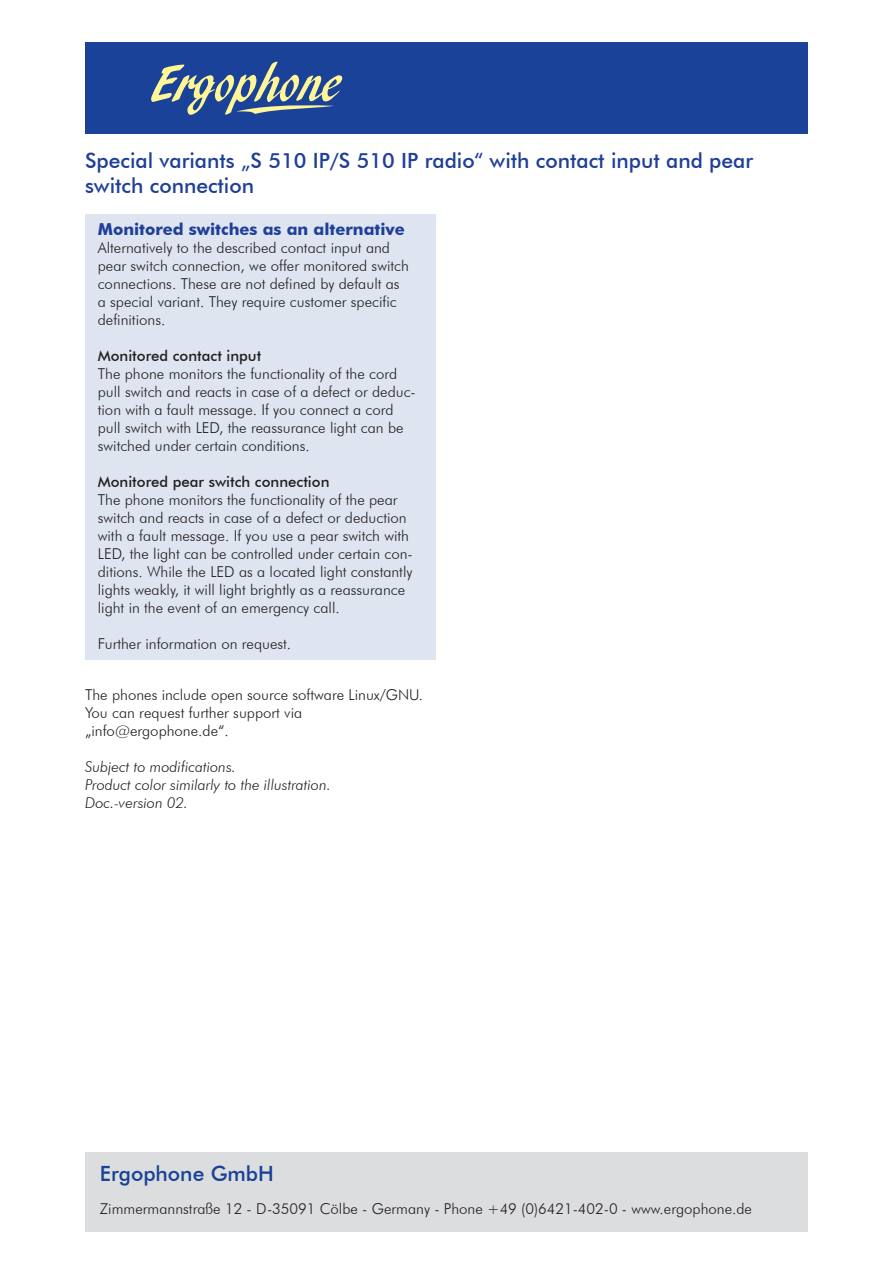
<style>
.page{position:relative;width:893px;height:1263px;background:#fff}
.page>*{position:absolute;margin:0;border:0;box-sizing:border-box;transform-origin:0 0}
.Banner-Subhead{font:500 21px/25.2px "Futura BT";color:#1f3f97}
.Schriftzug{font:500 21px "Futura BT";color:#1a4196}
.Head-blue{font:700 16.5px "Futura BT";color:#1f3f97}
.Fließtext{font:300 15px/18px "Futura BT";color:#231f20}
.Techn_Änderung{font:300 15px/18px "Futura BT";color:#231f20}
.Adresse{font:300 15px "Futura BT";color:#231f20}
.Techn_Änderung-2{font:italic 300 15px "Futura BT";color:#231f20}
.Head{font:500 15px "Futura BT";color:#231f20}
</style>
<div class="page">
<div style="left:85px;top:1152px;width:723px;height:80px;background:#dcdddf"></div>
<div style="left:85px;top:43px;width:722px;height:91px;background:#1b4299"></div>
<svg style="left:151px;top:62px;width:192px;height:53px"></svg>
<div style="left:85px;top:215px;width:351px;height:445px;background:#dfe4f1"></div>
<p class="Banner-Subhead" style="left:85px;top:148px;width:670px">Special variants „S 510 IP/S 510 IP radio“ with contact input and pear switch connection</p>
<p class="Head-blue" style="left:98px;top:219px;width:309px">Monitored switches as an alternative</p>
<p class="Fließtext" style="left:98px;top:239px;width:313px">Alternatively to the described contact input and pear switch connection, we offer monitored switch connections. These are not defined by default as a special variant. They require customer specific definitions.</p>
<p class="Head" style="left:98px;top:347px;width:165px">Monitored contact input</p>
<p class="Fließtext" style="left:98px;top:365px;width:320px">The phone monitors the functionality of the cord pull switch and reacts in case of a defect or deduc&shy;tion with a fault message. If you connect a cord pull switch with LED, the reassurance light can be switched under certain conditions.</p>
<p class="Head" style="left:98px;top:473px;width:233px">Monitored pear switch connection</p>
<p class="Fließtext" style="left:98px;top:491px;width:316px">The phone monitors the functionality of the pear switch and reacts in case of a defect or deduction with a fault message. If you use a pear switch with LED, the light can be controlled under certain con&shy;ditions. While the LED as a located light constantly lights weakly, it will light brightly as a reassurance light in the event of an emergency call.</p>
<p class="Fließtext" style="left:98px;top:635px;width:195px">Further information on request.</p>
<p class="Techn_Änderung" style="left:85px;top:685px;width:340px">The phones include open source software Linux/GNU.<br>You can request further support via</p>
<p class="Techn_Änderung" style="left:85px;top:721px;width:145px">„info@ergophone.de“.</p>
<p class="Techn_Änderung-2" style="left:85px;top:757px;width:153px">Subject to modifications.</p>
<p class="Techn_Änderung-2" style="left:85px;top:775px;width:248px">Product color similarly to the illustration.</p>
<p class="Techn_Änderung-2" style="left:85px;top:793px;width:105px">Doc.-version 02.</p>
<p class="Schriftzug" style="left:100px;top:1161px;width:175px">Ergophone GmbH</p>
<p class="Adresse" style="left:100px;top:1199px;width:654px">Zimmermannstraße 12 - D-35091 Cölbe - Germany - Phone +49 (0)6421-402-0 - www.ergophone.de</p>
</div>
